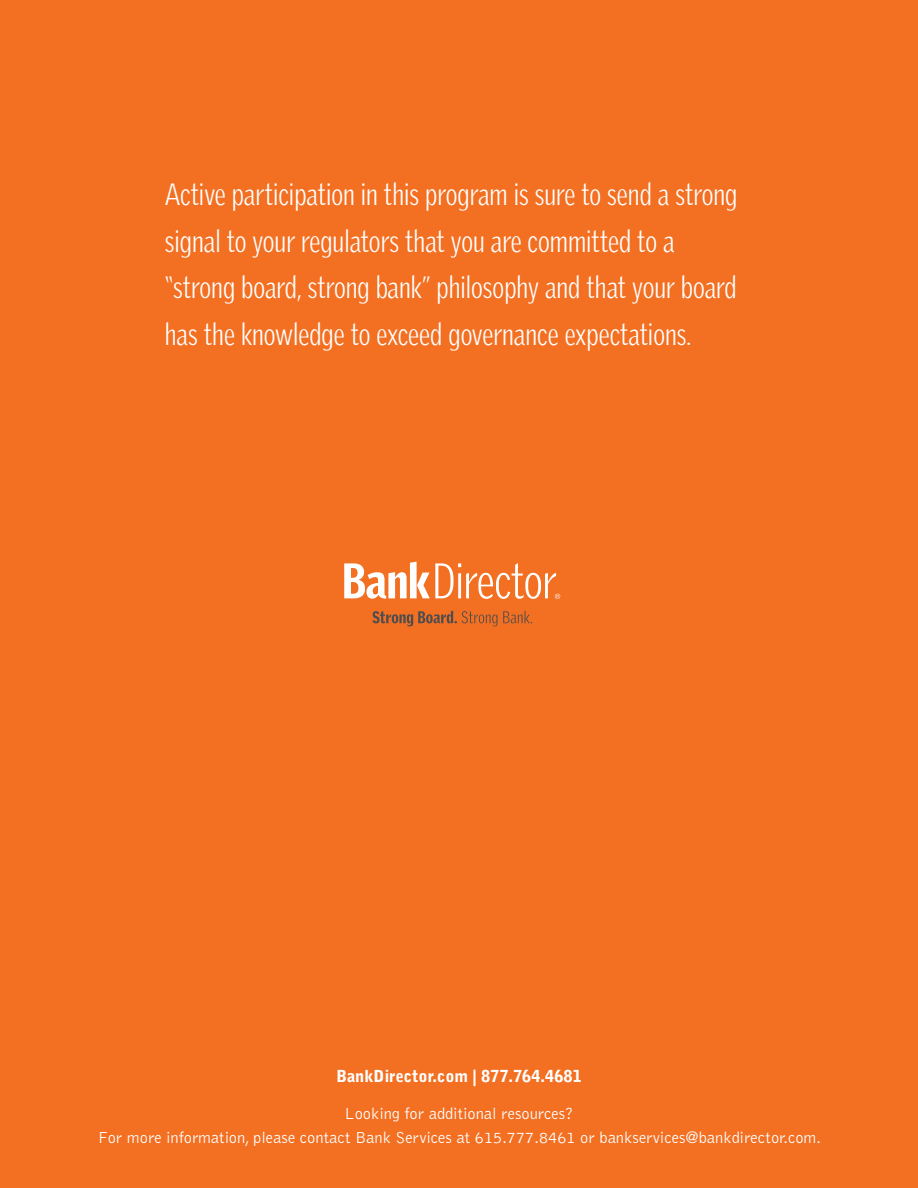
<style>
.page{position:relative;width:918px;height:1188px;background:#f36f21}
.page>*{position:absolute;margin:0;border:0;box-sizing:border-box;transform-origin:0 0}
.t1{font:300 30px/46.5px "Griffith Gothic Cond";color:#fff}
.t2{font:300 16.5px/24px "Bell Gothic";color:#fff;text-align:center}
.t3{font:900 16.5px "Bell Gothic";color:#fff}
</style>
<div class="page">
<svg style="left:372px;top:611px;width:160px;height:15px"></svg>
<svg style="left:344px;top:562px;width:216px;height:37px"></svg>
<p class="t1" style="left:165px;top:174px;width:574px">Active participation in this program is sure to send a strong signal to your regulators that you are committed to a “strong board, strong bank” philosophy and that your board has the knowledge to exceed governance expectations.</p>
<p class="t3" style="left:336px;top:1069px;width:247px">BankDirector.com | 877.764.4681</p>
<p class="t2" style="left:98px;top:1103px;width:724px">Looking for additional resources?<br>For more information, please contact Bank Services at 615.777.8461 or bankservices@bankdirector.com.</p>
</div>
